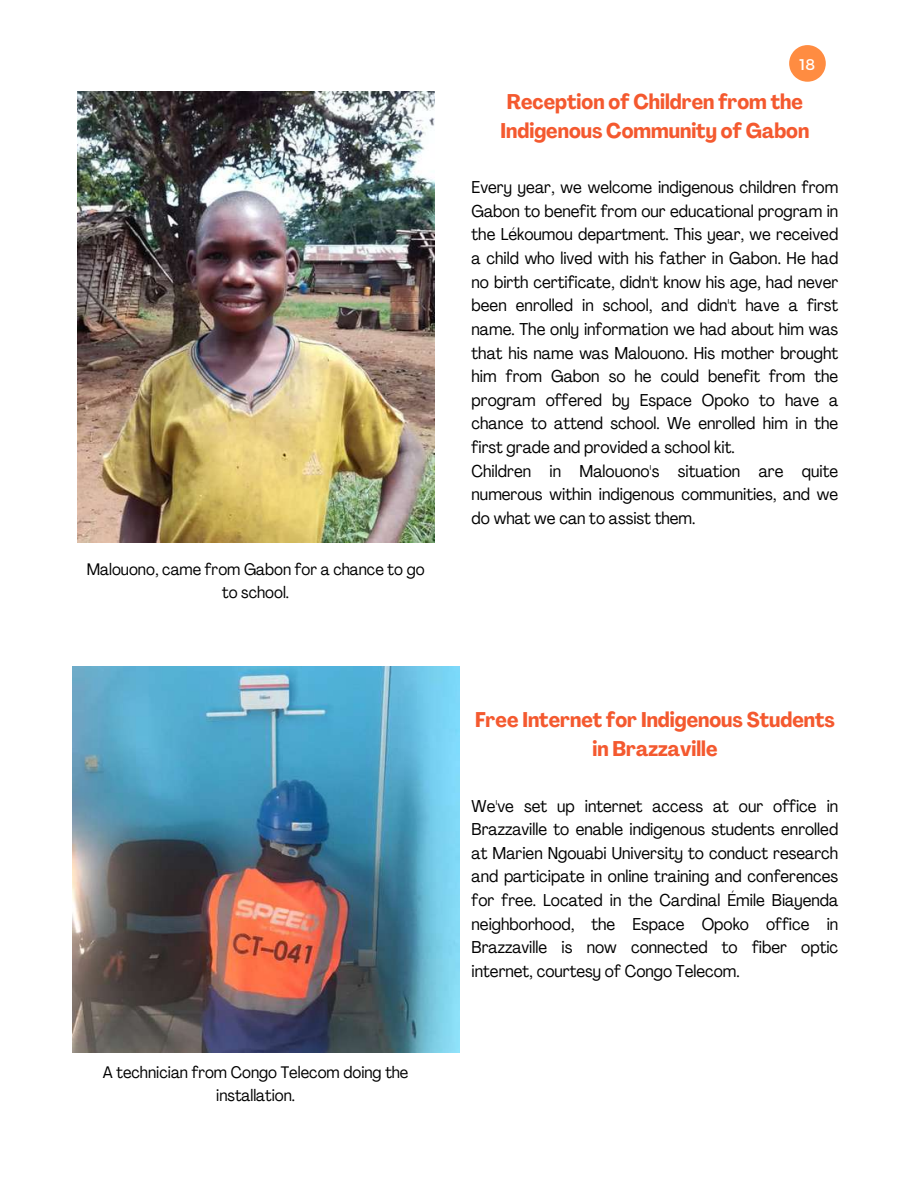
<style>
.page{position:relative;width:918px;height:1188px;background:#fff}
.page>*{position:absolute;margin:0;border:0;box-sizing:border-box;transform-origin:0 0}
.t1{font:700 condensed 21px/29.2px "Agrandir";color:#f4592f;text-align:center}
.t2{font:condensed 16.95px/23.7px "Agrandir";color:#000}
.t3{font:condensed 16.5px/22.5px "Agrandir";color:#000;text-align:center}
.t4{font:15.45px "Montserrat";color:#fff}
</style>
<div class="page">
<img style="left:78px;top:92px;width:356px;height:451px">
<img style="left:72px;top:667px;width:387px;height:386px">
<svg style="left:789px;top:45px;width:37px;height:37px"></svg>
<p class="t3" style="left:87px;top:560px;width:339px">Malouono, came from Gabon for a chance to go to school.</p>
<p class="t3" style="left:103px;top:1063px;width:307px">A technician from Congo Telecom doing the installation.</p>
<p class="t4" style="left:799px;top:55px;width:17px">18</p>
<p class="t1" style="left:501px;top:89px;width:310px">Reception of Children from the<br>Indigenous Community of Gabon</p>
<p class="t2" style="left:472px;top:177px;width:368px">Every year, we welcome indigenous children from Gabon to benefit from our educational program in the Lékoumou department. This year, we received a child who lived with his father in Gabon. He had no birth certificate, didn't know his age, had never been enrolled in school, and didn't have a first name. The only information we had about him was that his name was Malouono. His mother brought him from Gabon so he could benefit from the program offered by Espace Opoko to have a chance to attend school. We enrolled him in the first grade and provided a school kit.<br>Children in Malouono's situation are quite numerous within indigenous communities, and we do what we can to assist them.</p>
<p class="t1" style="left:475px;top:707px;width:361px">Free Internet for Indigenous Students in Brazzaville</p>
<p class="t2" style="left:472px;top:795px;width:368px;text-align:justify">We've set up internet access at our office in Brazzaville to enable indigenous students enrolled at Marien Ngouabi University to conduct research and participate in online training and conferences for free. Located in the Cardinal Émile Biayenda neighborhood, the Espace Opoko office in Brazzaville is now connected to fiber optic internet, courtesy of Congo Telecom.</p>
</div>
